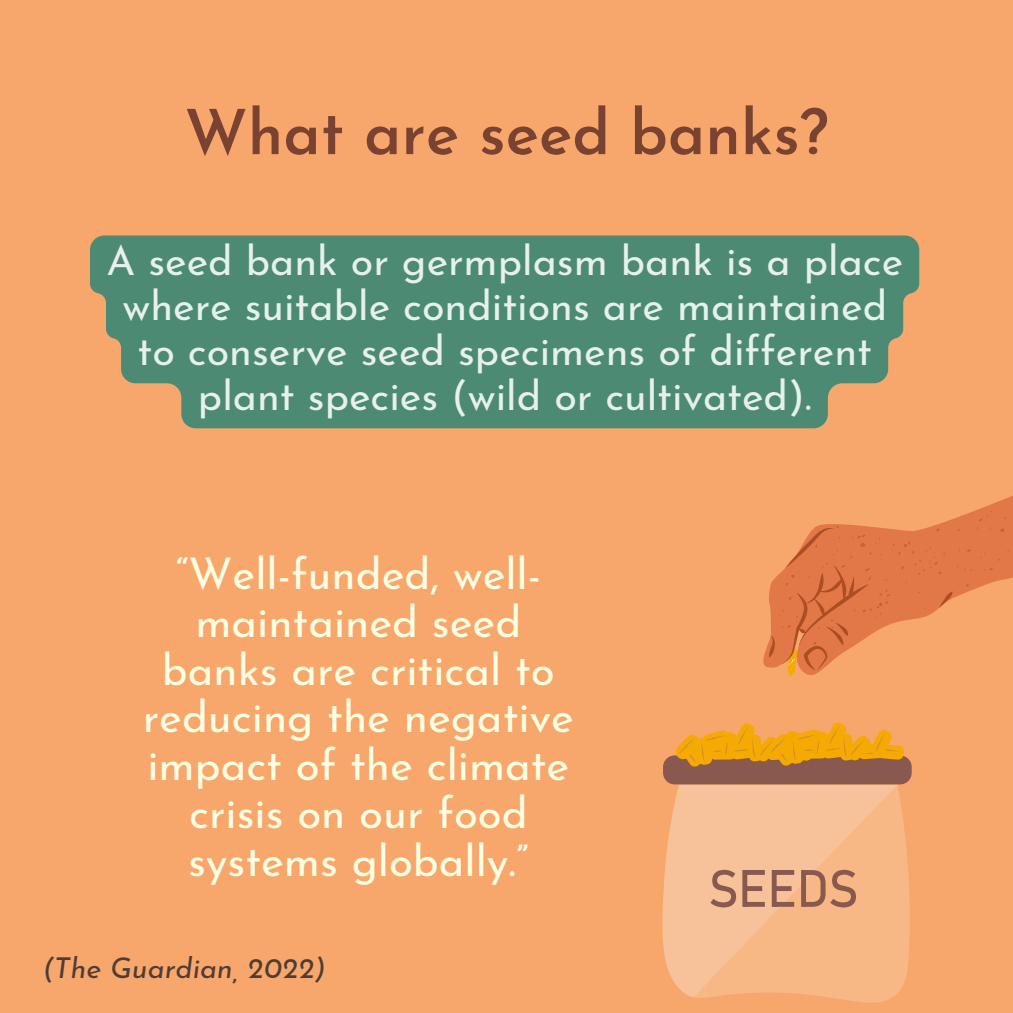
<style>
.page{position:relative;width:1013px;height:1013px;background:#fff}
.page>*{position:absolute;margin:0;border:0;box-sizing:border-box;transform-origin:0 0}
.t1{font:600 62.5px "Josefin Sans";color:#794231}
.t2{font:43.75px/47.8px "Josefin Sans";color:#fefee3;text-align:center}
.t3{font:41.25px/45px "Josefin Sans";color:#e6f0ec;text-align:center}
.t4{font:italic 28.75px "Josefin Sans";color:#4d3d37}
</style>
<div class="page">
<div style="left:0;top:0;width:1012px;height:1012px;background:#f8a76c"></div>
<svg style="left:768px;top:497px;width:244px;height:179px"></svg>
<svg style="left:90px;top:235px;width:829px;height:193px;background:#598c72"></svg>
<svg style="left:695px;top:784px;width:215px;height:219px;fill:#f7b784"></svg>
<svg style="left:662px;top:784px;width:235px;height:213px;background:#f6bc8e"></svg>
<div style="left:663px;top:755px;width:248px;height:29px;background:#89594f;border-radius:12px"></div>
<svg style="left:675px;top:722px;width:229px;height:45px"></svg>
<svg style="left:710px;top:869px;width:26px;height:38px"></svg>
<svg style="left:742px;top:870px;width:22px;height:36px"></svg>
<svg style="left:771px;top:870px;width:23px;height:36px"></svg>
<svg style="left:801px;top:869px;width:55px;height:38px;background:#c9906e"></svg>
<p class="t1" style="left:184px;top:107px;width:645px">What are seed banks?</p>
<p class="t3" style="left:106px;top:242px;width:798px">A seed bank or germplasm bank is a place where suitable conditions are maintained to conserve seed specimens of different plant species (wild or cultivated).</p>
<p class="t2" style="left:143px;top:554px;width:432px">“Well-funded, well&shy;maintained seed banks are critical to reducing the negative impact of the climate crisis on our food systems globally.”</p>
<p class="t4" style="left:43px;top:956px;width:284px">(The Guardian, 2022)</p>
</div>
